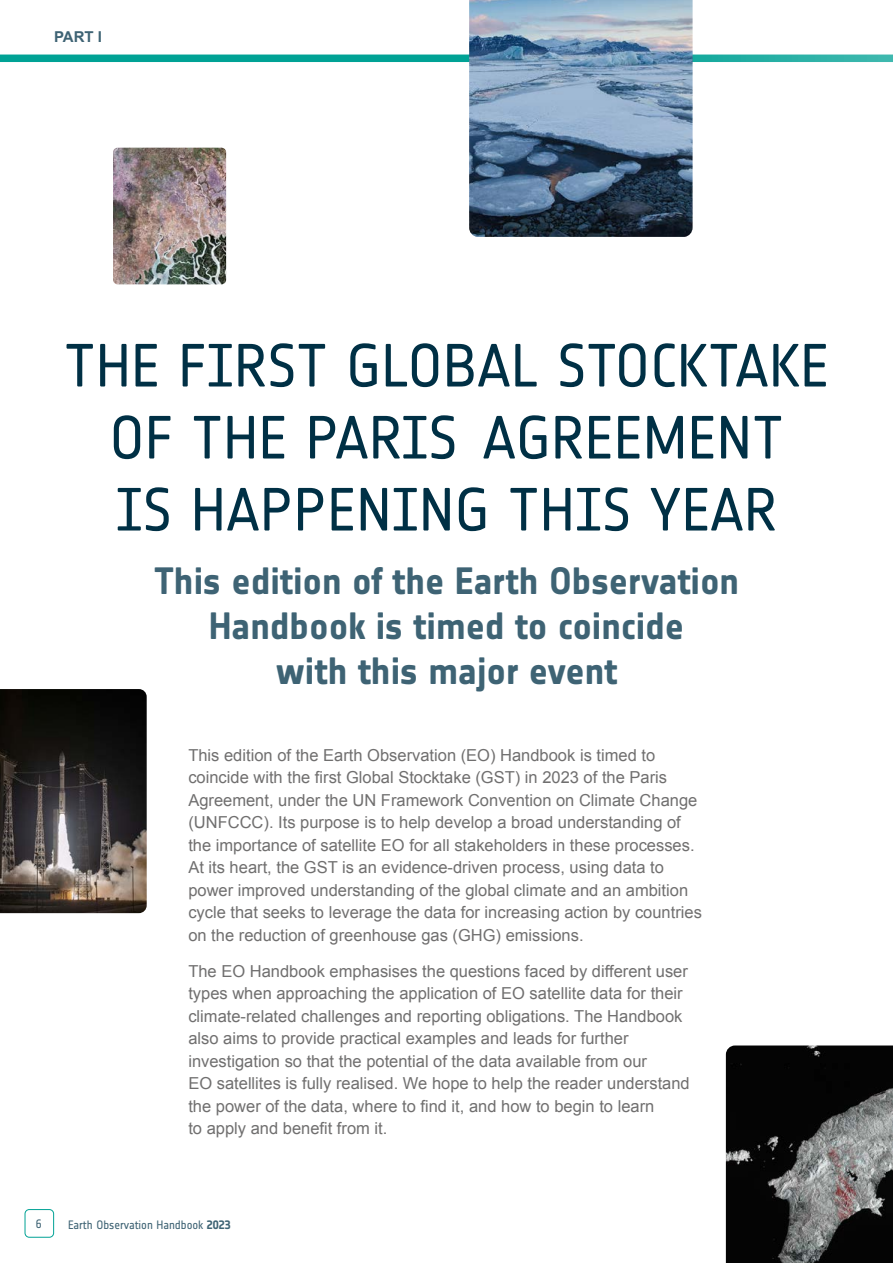
<style>
.page{position:relative;width:893px;height:1263px;background:#fff}
.page>*{position:absolute;margin:0;border:0;box-sizing:border-box;transform-origin:0 0}
.t1{font:60px/72px "Notes Esa";letter-spacing:.01em;color:#003045;text-align:center}
.t2{font:700 37.5px/45px "Notes Esa";letter-spacing:-.005em;color:#3e6374;text-align:center}
.t3{font:16.5px/22.5px "Arial";color:#706f6f}
.t4{font:700 15px "Arial";color:#3e6374}
.t5{font:12px "Notes Esa";letter-spacing:-.005em;color:#3e6374}
.s1{font-weight:700}
</style>
<div class="page">
<div style="left:25px;top:1209px;width:29px;height:28px;border:1px solid #00a295;border-radius:4px"></div>
<svg style="left:0;top:55px;width:893px;height:7px;background:#0ca69a"></svg>
<img style="left:0;top:689px;width:147px;height:224px">
<img style="left:726px;top:1045px;width:167px;height:218px">
<img style="left:469px;top:0;width:224px;height:237px">
<img style="left:113px;top:148px;width:113px;height:136px">
<p class="t4" style="left:54px;top:27px;width:50px">PART I</p>
<h1 class="t1" style="left:64px;top:330px;width:766px">THE FIRST GLOBAL STOCKTAKE<br>OF THE PARIS AGREEMENT<br>IS HAPPENING THIS YEAR</h1>
<h2 class="t2" style="left:154px;top:559px;width:587px">This edition of the Earth Observation<br>Handbook is timed to coincide<br>with this major event</h2>
<p class="t3" style="left:188px;top:744px;width:515px">This edition of the Earth Observation (EO) Handbook is timed to coincide with the first Global Stocktake (GST) in 2023 of the Paris Agreement, under the UN Framework Convention on Climate Change (UNFCCC). Its purpose is to help develop a broad understanding of the importance of satellite EO for all stakeholders in these processes.<br>At its heart, the GST is an evidence-driven process, using data to power improved understanding of the global climate and an ambition cycle that seeks to leverage the data for increasing action by countries on the reduction of greenhouse gas (GHG) emissions.</p>
<p class="t3" style="left:188px;top:960px;width:503px">The EO Handbook emphasises the questions faced by different user types when approaching the application of EO satellite data for their climate-related challenges and reporting obligations. The Handbook also aims to provide practical examples and leads for further investigation so that the potential of the data available from our<br>EO satellites is fully realised. We hope to help the reader understand the power of the data, where to find it, and how to begin to learn<br>to apply and benefit from it.</p>
<p class="t5" style="left:36px;top:1217px;width:7px">6</p>
<p class="t5" style="left:68px;top:1217px;width:164px">Earth Observation Handbook <span class="s1">2023</span></p>
</div>
